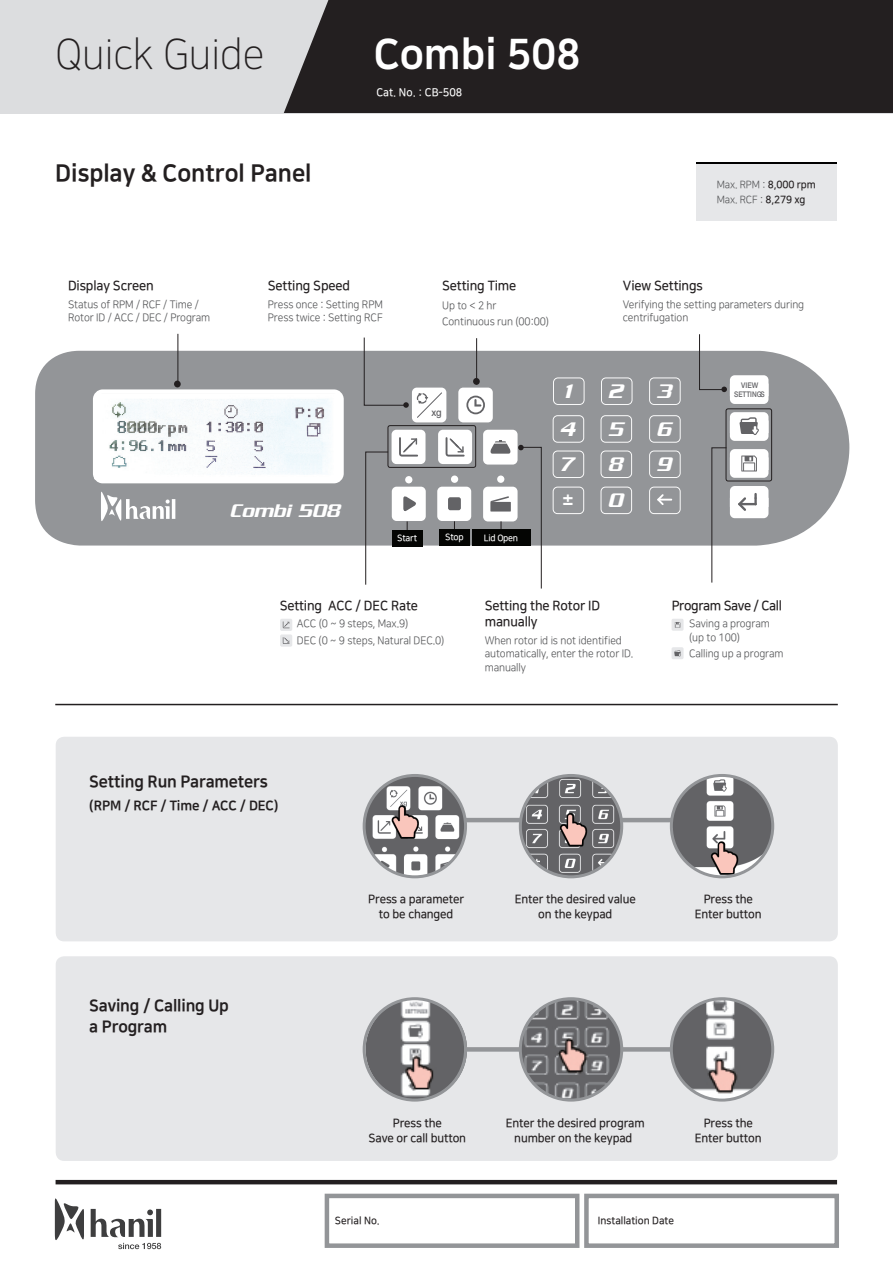
<style>
.page{position:relative;width:893px;height:1263px;background:#fff}
.page>*{position:absolute;margin:0;border:0;box-sizing:border-box;transform-origin:0 0}
.단락_스타일_1{font:42px "Nanum Square OTFL";color:#231f20;scale:.95 1}
.단락_스타일_1-2{font:42px "Nanum Square OTFEB";color:#fff;scale:.95 1}
.단락_스타일_1-3{font:24px "Nanum Square OTFEB";color:#231f20;scale:.95 1}
.t1{font:italic 21.3px "Serpentine Sans ICG";color:#fff}
.t2{font:500 20.7px "Helvetica Neue";color:#fff;scale:.89 1}
.t3{font:italic 19.8px "Serpentine Sans ICG";color:#fff}
.단락_스타일_1-4{font:16.5px "Nanum Square OTFEB";letter-spacing:-.01em;color:#231f20;scale:.95 1}
.단락_스타일_1-5{font:13.5px "Nanum Square OTFEB";letter-spacing:-.01em;color:#231f20;scale:.95 1}
.단락_스타일_1-6{font:13.35px "Nanum Square OTFB";letter-spacing:-.01em;color:#231f20;scale:.95 1}
.단락_스타일_1-7{font:13.35px "Nanum Square OTFB";letter-spacing:-.03em;color:#231f20;scale:.95 1}
.단락_스타일_1-8{font:12px "Nanum Square OTFB";letter-spacing:-.01em;color:#231f20;scale:.95 1}
.단락_스타일_1-9{font:11.25px "Nanum Square OTFB";color:#fff;scale:.95 1}
.단락_스타일_1-10{font:10.8px/13.4px "Nanum Square OTFR";letter-spacing:-.01em;color:#57585a;scale:.95 1}
.단락_스타일_1-11{font:10.5px "Nanum Square OTFR";letter-spacing:-.01em;color:#57585a;scale:.95 1}
.단락_스타일_1-12{font:10.5px "Nanum Square OTFB";color:#231f20;scale:.95 1}
.t4{font:500 10.35px "Helvetica Neue";color:#636366;scale:.89 1}
.단락_스타일_1-13{font:9.15px "Nanum Square OTFB";letter-spacing:-.02em;color:#fff;scale:.95 1}
.t5{font:500 7.8px/9.3px "Helvetica Neue";color:#636366;text-align:center;scale:.89 1}
.s1{font-family:"Nanum Square OTFB";color:#231f20}
</style>
<div class="page">
<hr style="left:55px;top:704px;width:783px;height:1px;background:#231f20">
<div style="left:0;top:0;width:893px;height:113px;background:#dcdddf"></div>
<div style="left:284px;top:0;width:609px;height:113px;background:#231f20"></div>
<svg style="left:55px;top:1198px;width:29px;height:42px"></svg>
<svg style="left:91px;top:1209px;width:70px;height:40px"></svg>
<hr style="left:56px;top:1180px;width:781px;height:4px;background:#231f20">
<svg style="left:35px;top:351px;width:814px;height:195px;background:#9c9ea1"></svg>
<div style="left:93px;top:389px;width:251px;height:94px;background:#fff;border-radius:10px"></div>
<img style="left:94px;top:393px;width:248px;height:87px">
<svg style="left:101px;top:490px;width:74px;height:34px"></svg>
<svg style="left:174px;top:380px;width:7px;height:8px"></svg>
<hr style="left:178px;top:334px;width:1px;height:51px;background:#231f20">
<div style="left:56px;top:956px;width:782px;height:205px;background:#e6e7e9;border-radius:9px"></div>
<div style="left:56px;top:737px;width:782px;height:204px;background:#e6e7e9;border-radius:9px"></div>
<div style="left:432px;top:1047px;width:278px;height:5px;background:#939598"></div>
<img style="left:366px;top:999px;width:101px;height:101px;border-radius:51px">
<div style="left:363px;top:997px;width:104px;height:104px;border:3px solid #939598;border-radius:50%"></div>
<img style="left:520px;top:999px;width:102px;height:101px;border-radius:51px">
<div style="left:519px;top:997px;width:104px;height:104px;border:3px solid #939598;border-radius:50%"></div>
<img style="left:671px;top:999px;width:102px;height:101px;border-radius:51px">
<div style="left:670px;top:997px;width:104px;height:104px;border:3px solid #939598;border-radius:50%"></div>
<hr style="left:396px;top:818px;width:278px;height:4px;background:#939598">
<img style="left:365px;top:775px;width:101px;height:102px;border-radius:51px">
<div style="left:363px;top:774px;width:104px;height:104px;border:3px solid #939598;border-radius:50%"></div>
<img style="left:521px;top:775px;width:101px;height:102px;border-radius:51px">
<div style="left:519px;top:774px;width:104px;height:104px;border:3px solid #939598;border-radius:50%"></div>
<img style="left:671px;top:775px;width:102px;height:102px;border-radius:51px">
<div style="left:670px;top:774px;width:104px;height:104px;border:3px solid #939598;border-radius:50%"></div>
<svg style="left:364px;top:334px;width:408px;height:255px"></svg>
<div style="left:696px;top:163px;width:141px;height:58px;background:#e6e7e9"></div>
<hr style="left:696px;top:163px;width:141px;height:1px;background:#000">
<svg style="left:280px;top:619px;width:12px;height:12px"></svg>
<svg style="left:283px;top:621px;width:7px;height:7px"></svg>
<div style="left:280px;top:634px;width:12px;height:13px;background:#e6e7e9;border-radius:2px"></div>
<svg style="left:283px;top:637px;width:7px;height:7px"></svg>
<div style="left:672px;top:647px;width:12px;height:12px;background:#e6e7e9;border-radius:2px"></div>
<svg style="left:674px;top:650px;width:7px;height:6px"></svg>
<svg style="left:672px;top:619px;width:12px;height:12px"></svg>
<svg style="left:675px;top:622px;width:5px;height:6px"></svg>
<div style="left:325px;top:1194px;width:254px;height:54px;border:4px solid #939598"></div>
<div style="left:584px;top:1194px;width:255px;height:54px;border:4px solid #939598"></div>
<p class="단락_스타일_1" style="left:56px;top:32px;width:221px">Quick Guide</p>
<p class="단락_스타일_1-2" style="left:374px;top:32px;width:219px">Combi 508</p>
<p class="단락_스타일_1-9" style="left:376px;top:87px;width:92px">Cat. No. : CB-508</p>
<p class="단락_스타일_1-3" style="left:55px;top:160px;width:271px">Display &amp; Control Panel</p>
<p class="단락_스타일_1-6" style="left:68px;top:279px;width:92px">Display Screen</p>
<p class="단락_스타일_1-10" style="left:68px;top:298px;width:139px">Status of RPM / RCF / Time /</p>
<p class="단락_스타일_1-10" style="left:68px;top:311px;width:151px">Rotor ID / ACC / DEC / Program</p>
<p class="단락_스타일_1-6" style="left:268px;top:279px;width:88px">Setting Speed</p>
<p class="단락_스타일_1-10" style="left:268px;top:298px;width:123px">Press once : Setting RPM</p>
<p class="단락_스타일_1-10" style="left:268px;top:311px;width:122px">Press twice : Setting RCF</p>
<p class="단락_스타일_1-6" style="left:442px;top:279px;width:80px">Setting Time</p>
<p class="단락_스타일_1-10" style="left:442px;top:299px;width:59px">Up to &lt; 2 hr</p>
<p class="단락_스타일_1-10" style="left:442px;top:316px;width:114px">Continuous run (00:00)</p>
<p class="단락_스타일_1-11" style="left:717px;top:179px;width:106px">Max. RPM : <span class="s1">8,000 rpm</span></p>
<p class="단락_스타일_1-11" style="left:717px;top:194px;width:95px">Max. RCF : <span class="s1">8,279 xg</span></p>
<p class="단락_스타일_1-6" style="left:623px;top:279px;width:86px">View Settings</p>
<p class="단락_스타일_1-10" style="left:623px;top:298px;width:192px">Verifying the setting parameters during centrifugation</p>
<h3 class="t3" style="left:230px;top:499px;width:112px">Combi 508</h3>
<p class="t4" style="left:431px;top:406px;width:13px">xg</p>
<p class="단락_스타일_1-13" style="left:397px;top:533px;width:23px">Start</p>
<p class="단락_스타일_1-13" style="left:445px;top:533px;width:21px">Stop</p>
<p class="단락_스타일_1-13" style="left:484px;top:533px;width:38px">Lid Open</p>
<h3 class="t1" style="left:563px;top:379px;width:9px">1</h3>
<h3 class="t1" style="left:608px;top:379px;width:16px">2</h3>
<h3 class="t1" style="left:656px;top:379px;width:17px">3</h3>
<h3 class="t1" style="left:559px;top:417px;width:18px">4</h3>
<h3 class="t1" style="left:608px;top:417px;width:17px">5</h3>
<h3 class="t1" style="left:656px;top:417px;width:16px">6</h3>
<h3 class="t1" style="left:558px;top:452px;width:17px">7</h3>
<h3 class="t1" style="left:607px;top:452px;width:16px">8</h3>
<h3 class="t1" style="left:656px;top:452px;width:16px">9</h3>
<h3 class="t2" style="left:563px;top:485px;width:14px">±</h3>
<h3 class="t1" style="left:607px;top:488px;width:17px">0</h3>
<p class="t5" style="left:734px;top:380px;width:36px">VIEW<br>SETTINGS</p>
<p class="단락_스타일_1-6" style="left:280px;top:599px;width:147px">Setting ACC / DEC Rate</p>
<p class="단락_스타일_1-10" style="left:297px;top:618px;width:119px">ACC (0 ~ 9 steps, Max.9)</p>
<p class="단락_스타일_1-10" style="left:297px;top:634px;width:157px">DEC (0 ~ 9 steps, Natural DEC.0)</p>
<p class="단락_스타일_1-6" style="left:485px;top:599px;width:123px">Setting the Rotor ID</p>
<p class="단락_스타일_1-6" style="left:485px;top:615px;width:57px">manually</p>
<p class="단락_스타일_1-10" style="left:485px;top:634px;width:146px">When rotor id is not identified</p>
<p class="단락_스타일_1-10" style="left:485px;top:647px;width:158px">automatically, enter the rotor ID. manually</p>
<p class="단락_스타일_1-7" style="left:672px;top:599px;width:117px">Program Save / Call</p>
<p class="단락_스타일_1-10" style="left:689px;top:618px;width:86px">Saving a program</p>
<p class="단락_스타일_1-10" style="left:689px;top:631px;width:55px">(up to 100)</p>
<p class="단락_스타일_1-10" style="left:689px;top:647px;width:101px">Calling up a program</p>
<p class="단락_스타일_1-4" style="left:89px;top:773px;width:190px">Setting Run Parameters</p>
<p class="단락_스타일_1-5" style="left:89px;top:798px;width:201px">(RPM / RCF / Time / ACC / DEC)</p>
<p class="단락_스타일_1-4" style="left:89px;top:997px;width:148px">Saving / Calling Up</p>
<p class="단락_스타일_1-4" style="left:89px;top:1018px;width:84px">a Program</p>
<p class="단락_스타일_1-8" style="left:368px;top:892px;width:103px">Press a parameter</p>
<p class="단락_스타일_1-8" style="left:379px;top:907px;width:80px">to be changed</p>
<p class="단락_스타일_1-8" style="left:515px;top:892px;width:129px">Enter the desired value</p>
<p class="단락_스타일_1-8" style="left:538px;top:907px;width:79px">on the keypad</p>
<p class="단락_스타일_1-8" style="left:704px;top:892px;width:53px">Press the</p>
<p class="단락_스타일_1-8" style="left:695px;top:907px;width:72px">Enter button</p>
<p class="단락_스타일_1-8" style="left:393px;top:1116px;width:53px">Press the</p>
<p class="단락_스타일_1-8" style="left:369px;top:1131px;width:104px">Save or call button</p>
<p class="단락_스타일_1-8" style="left:506px;top:1116px;width:148px">Enter the desired program</p>
<p class="단락_스타일_1-8" style="left:514px;top:1131px;width:126px">number on the keypad</p>
<p class="단락_스타일_1-8" style="left:704px;top:1116px;width:53px">Press the</p>
<p class="단락_스타일_1-8" style="left:695px;top:1131px;width:72px">Enter button</p>
<p class="단락_스타일_1-12" style="left:335px;top:1215px;width:49px">Serial No.</p>
<p class="단락_스타일_1-12" style="left:598px;top:1215px;width:82px">Installation Date</p>
</div>
